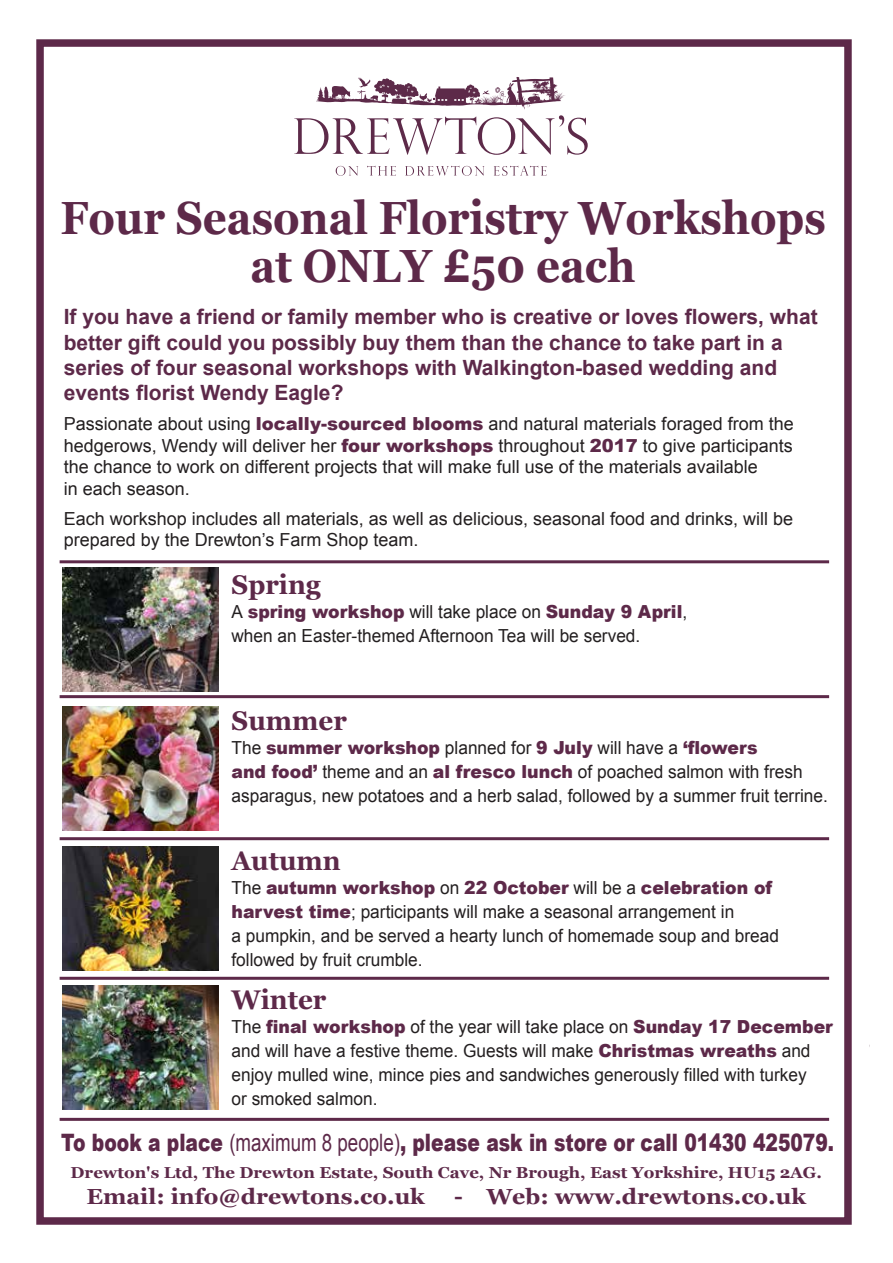
<style>
.page{position:relative;width:893px;height:1263px;background:#fff}
.page>*{position:absolute;margin:0;border:0;box-sizing:border-box;transform-origin:0 0}
.t1{font:700 46.5px/48px "Georgia";color:#5d2949;text-align:center;scale:.9 1}
.t2{font:700 27px "Georgia";color:#5d2949;scale:.96 1}
.t3{font:900 24px "Arial";color:#5d2949;scale:.78 1}
.t4{font:700 21.75px "Georgia";color:#5d2949;scale:1.06 1}
.t5{font:700 21px/25.2px "Arial";color:#5d2949}
.t6{font:18px/24px "Arial";color:#231f20;scale:.96 1}
.t7{font:18px/21.6px "Arial";color:#231f20}
.t8{font:700 15.9px "Georgia";color:#5d2949;scale:1.06 1}
.s1{font-weight:900;color:#5d2949}
.s2{font-weight:400}
</style>
<div class="page">
<div style="left:36px;top:39px;width:816px;height:1186px;border:8px solid #5d2949"></div>
<svg style="left:336px;top:166px;width:22px;height:10px"></svg>
<svg style="left:367px;top:166px;width:29px;height:9px"></svg>
<svg style="left:405px;top:166px;width:80px;height:10px"></svg>
<svg style="left:494px;top:166px;width:53px;height:10px"></svg>
<svg style="left:294px;top:77px;width:294px;height:78px"></svg>
<img style="left:63px;top:567px;width:155px;height:124px">
<img style="left:63px;top:707px;width:155px;height:124px">
<img style="left:63px;top:846px;width:155px;height:124px">
<img style="left:63px;top:986px;width:155px;height:123px">
<hr style="left:60px;top:695px;width:769px;height:3px;background:#5d2949">
<hr style="left:60px;top:560px;width:769px;height:3px;background:#5d2949">
<hr style="left:60px;top:837px;width:769px;height:3px;background:#5d2949">
<hr style="left:60px;top:977px;width:769px;height:3px;background:#5d2949">
<hr style="left:60px;top:1118px;width:769px;height:3px;background:#5d2949">
<h1 class="t1" style="left:60px;top:194px;width:852px">Four Seasonal Floristry Workshops at ONLY £50 each</h1>
<p class="t5" style="left:64px;top:305px;width:755px">If you have a friend or family member who is creative or loves flowers, what better gift could you possibly buy them than the chance to take part in a series of four seasonal workshops with Walkington-based wedding and events florist Wendy Eagle?</p>
<p class="t7" style="left:64px;top:413px;width:731px">Passionate about using <span class="s1">locally-sourced blooms</span> and natural materials foraged from the hedgerows, Wendy will deliver her <span class="s1">four workshops</span> throughout <span class="s1">2017</span> to give participants the chance to work on different projects that will make full use of the materials available<br>in each season.</p>
<p class="t7" style="left:64px;top:508px;width:731px">Each workshop includes all materials, as well as delicious, seasonal food and drinks, will be prepared by the Drewton’s Farm Shop team.</p>
<h2 class="t2" style="left:232px;top:567px;width:95px">Spring</h2>
<p class="t6" style="left:232px;top:599px;width:476px">A <span class="s1">spring workshop</span> will take place on <span class="s1">Sunday 9 April</span>, when an Easter-themed Afternoon Tea will be served.</p>
<h2 class="t2" style="left:232px;top:703px;width:122px">Summer</h2>
<p class="t6" style="left:232px;top:736px;width:623px">The <span class="s1">summer workshop</span> planned for <span class="s1">9 July</span> will have a <span class="s1">‘flowers<br>and food’</span> theme and an <span class="s1">al fresco lunch</span> of poached salmon with fresh asparagus, new potatoes and a herb salad, followed by a summer fruit terrine.</p>
<h2 class="t2" style="left:232px;top:843px;width:115px">Autumn</h2>
<p class="t6" style="left:232px;top:875px;width:572px">The <span class="s1">autumn workshop</span> on <span class="s1">22 October</span> will be a <span class="s1">celebration of harvest time</span>; participants will make a seasonal arrangement in<br>a pumpkin, and be served a hearty lunch of homemade soup and bread followed by fruit crumble.</p>
<h2 class="t2" style="left:232px;top:982px;width:100px">Winter</h2>
<p class="t6" style="left:232px;top:1015px;width:628px">The <span class="s1">final workshop</span> of the year will take place on <span class="s1">Sunday 17 December </span>and will have a festive theme. Guests will make <span class="s1">Christmas wreaths</span> and enjoy mulled wine, mince pies and sandwiches generously filled with turkey<br>or smoked salmon.</p>
<h3 class="t3" style="left:61px;top:1125px;width:993px">To book a place <span class="s2">(maximum 8 people)</span>, please ask in store or call 01430 425079.</h3>
<p class="t8" style="left:71px;top:1162px;width:710px">Drewton's Ltd, The Drewton Estate, South Cave, Nr Brough, East Yorkshire, HU15 2AG.</p>
<p class="t4" style="left:87px;top:1182px;width:321px">Email: info@drewtons.co.uk</p>
<p class="t4" style="left:454px;top:1182px;width:333px">- Web: www.drewtons.co.uk</p>
</div>
